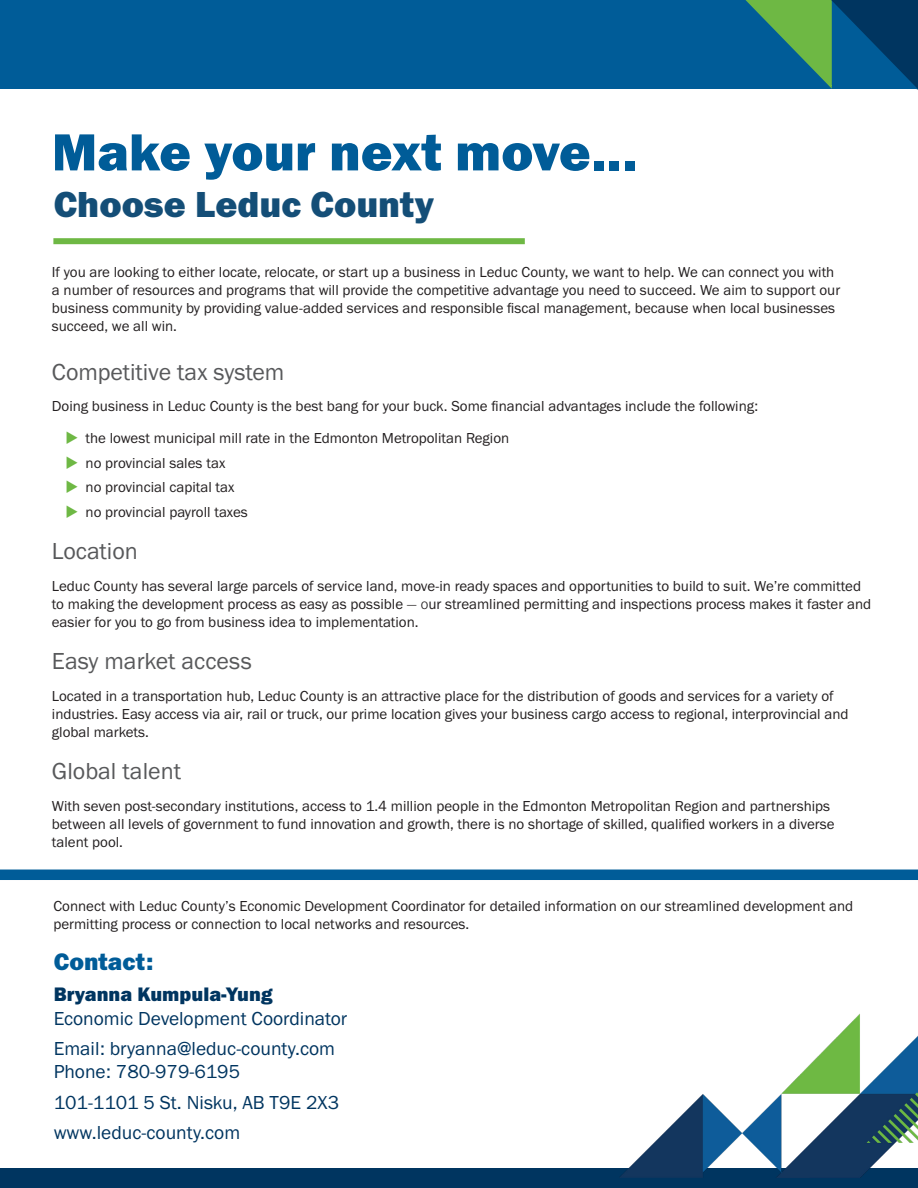
<style>
.page{position:relative;width:918px;height:1188px;background:#fff}
.page>*{position:absolute;margin:0;border:0;box-sizing:border-box;transform-origin:0 0}
.t1{font:54px "Franklin Gothic URW Hea";color:#005c98}
.Header__grey{font:37.5px "Franklin Gothic URW Hea";color:#144e77}
.t2{font:24.75px "Franklin Gothic URW Hea";color:#005c98}
.Subhead_1{font:24px "Franklin Gothic URW Boo";color:#58595b}
.t3{font:20.25px "Franklin Gothic URW Hea";color:#003560}
.t4{font:19.5px "Franklin Gothic URW Boo";color:#003560}
.Body_copy{font:15px/18px "Franklin Gothic URW Boo";color:#231f20}
.s1{font-family:"Franklin Gothic URW";font-weight:300}
</style>
<div class="page">
<div style="left:0;top:1169px;width:918px;height:19px;background:#003560"></div>
<div style="left:53px;top:238px;width:472px;height:6px;background:#6eb844"></div>
<div style="left:0;top:870px;width:918px;height:10px;background:#005c98"></div>
<div style="left:0;top:0;width:918px;height:88px;background:#005c98"></div>
<svg style="left:713px;top:0;width:205px;height:90px"></svg>
<img style="left:620px;top:1013px;width:298px;height:164px">
<p class="t1" style="left:52px;top:117px;width:587px">Make your next move...</p>
<p class="Header__grey" style="left:54px;top:180px;width:382px">Choose Leduc County</p>
<p class="Body_copy" style="left:52px;top:263px;width:790px">If you are looking to either locate, relocate, or start up a business in Leduc County, we want to help. We can connect you with a number of resources and programs that will provide the competitive advantage you need to succeed. We aim to support our business community by providing value-added services and responsible fiscal management, because when local businesses succeed, we all win.</p>
<p class="Subhead_1" style="left:52px;top:357px;width:234px">Competitive tax system</p>
<p class="Body_copy" style="left:52px;top:397px;width:708px">Doing business in Leduc County is the best bang for your buck. Some financial advantages include the following:</p>
<p class="Body_copy" style="left:86px;top:429px;width:425px">the lowest municipal mill rate in the Edmonton Metropolitan Region</p>
<p class="Body_copy" style="left:86px;top:453px;width:141px">no provincial sales tax</p>
<p class="Body_copy" style="left:86px;top:478px;width:150px">no provincial capital tax</p>
<p class="Body_copy" style="left:86px;top:503px;width:164px">no provincial payroll taxes</p>
<p class="Subhead_1" style="left:52px;top:537px;width:88px">Location</p>
<p class="Body_copy" style="left:52px;top:577px;width:821px">Leduc County has several large parcels of service land, move-in ready spaces and opportunities to build to suit. We’re committed to making the development process as easy as possible <span class="s1">— o</span>ur streamlined permitting and inspections process makes it faster and easier for you to go from business idea to implementation.</p>
<p class="Subhead_1" style="left:52px;top:646px;width:202px">Easy market access</p>
<p class="Body_copy" style="left:52px;top:687px;width:798px">Located in a transportation hub, Leduc County is an attractive place for the distribution of goods and services for a variety of industries. Easy access via air, rail or truck, our prime location gives your business cargo access to regional, interprovincial and global markets.</p>
<p class="Subhead_1" style="left:52px;top:756px;width:131px">Global talent</p>
<p class="Body_copy" style="left:52px;top:796px;width:784px">With seven post-secondary institutions, access to 1.4 million people in the Edmonton Metropolitan Region and partnerships between all levels of government to fund innovation and growth, there is no shortage of skilled, qualified workers in a diverse talent pool.</p>
<p class="Body_copy" style="left:53px;top:897px;width:801px">Connect with Leduc County’s Economic Development Coordinator for detailed information on our streamlined development and permitting process or connection to local networks and resources.</p>
<p class="t2" style="left:54px;top:946px;width:101px">Contact:</p>
<p class="t3" style="left:54px;top:982px;width:220px">Bryanna Kumpula-Yung</p>
<p class="t4" style="left:54px;top:1006px;width:295px">Economic Development Coordinator</p>
<p class="t4" style="left:54px;top:1036px;width:283px">Email: bryanna@leduc-county.com</p>
<p class="t4" style="left:54px;top:1060px;width:188px">Phone: 780-979-6195</p>
<p class="t4" style="left:54px;top:1090px;width:287px">101-1101 5 St. Nisku, AB T9E 2X3</p>
<p class="t4" style="left:54px;top:1120px;width:188px">www.leduc-county.com</p>
</div>
